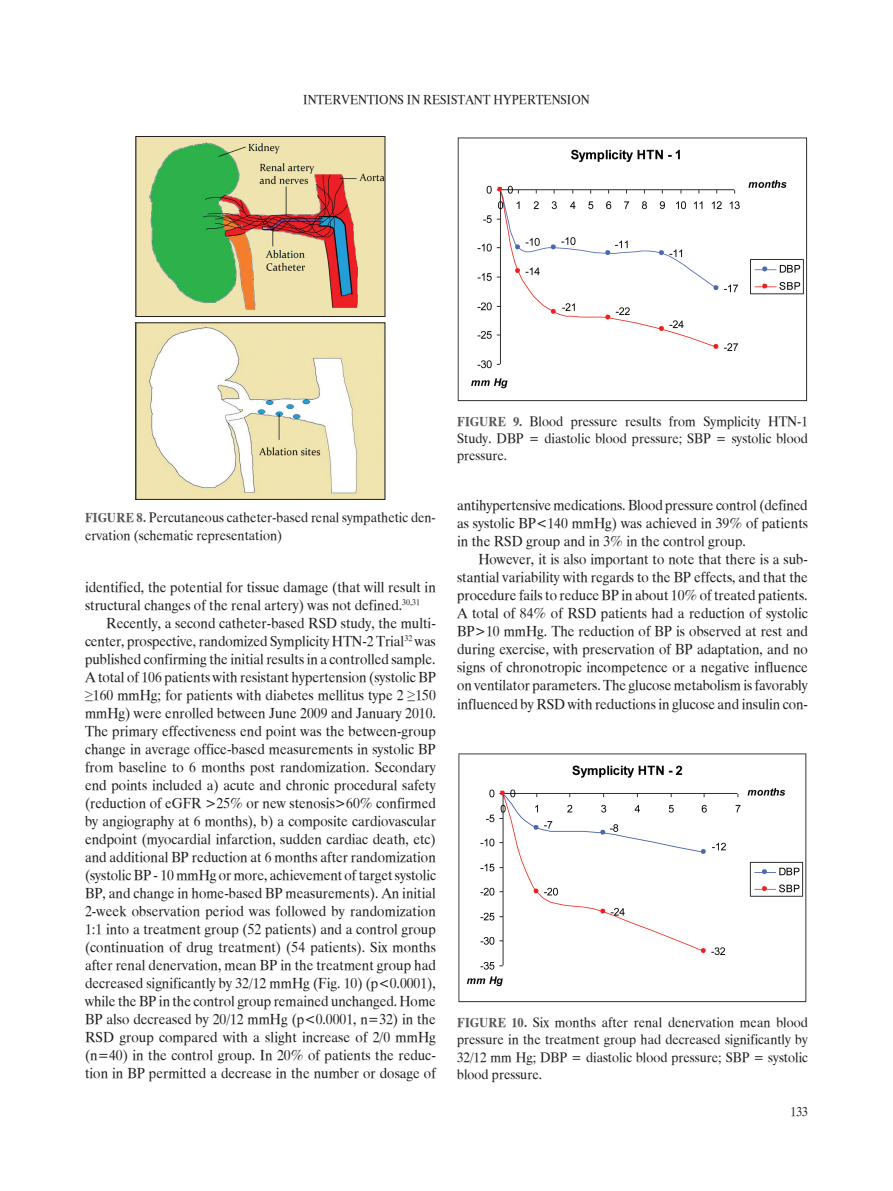
<style>
.page{position:relative;width:893px;height:1191px;background:#fff}
.page>*{position:absolute;margin:0;border:0;box-sizing:border-box;transform-origin:0 0}
._5-keimeno{font:15px/18px "UB Times";color:#231f20;text-align:justify;scale:.95 1}
.LEZANDA{font:14.25px/17.1px "UB Times";color:#231f20;text-align:justify;scale:.95 1}
.t1{font:13.5px "UB Times";color:#231f20;scale:.9 1}
.s1{font-family:"UB Times Bold";font-size:13.5px;color:#57585a}
.s2{font-family:"Times New Roman"}
</style>
<div class="page">
<img style="left:457px;top:137px;width:351px;height:265px">
<img style="left:458px;top:753px;width:349px;height:250px">
<img style="left:138px;top:324px;width:245px;height:174px">
<div style="left:136px;top:322px;width:249px;height:178px;border:1px solid #231f20"></div>
<img style="left:138px;top:138px;width:245px;height:177px">
<div style="left:136px;top:136px;width:249px;height:181px;border:1px solid #231f20"></div>
<p class="t1" style="left:303px;top:92px;width:320px">INTERVENTIONS IN RESISTANT HYPERTENSION</p>
<p class="LEZANDA" style="left:85px;top:509px;width:371px"><span class="s1">FIGURE 8.</span> Percutaneous catheter-based renal sympathetic den&shy;ervation (schematic representation)</p>
<p class="_5-keimeno" style="left:85px;top:578px;width:371px">identified, the potential for tissue damage (that will result in structural changes of the renal artery) was not defined.<sup>30,31</sup></p>
<p class="_5-keimeno" style="left:85px;top:614px;width:371px;text-indent:21px">Recently, a second catheter-based RSD study, the multi&shy;center, prospective, randomized Symplicity HTN-2 Trial<sup>32</sup> was published confirming the initial results in a controlled sample.<br>A total of 106 patients with resistant hypertension (systolic BP <span class="s2">≥</span>160 mmHg; for patients with diabetes mellitus type 2 <span class="s2">≥</span>150 mmHg) were enrolled between June 2009 and January 2010.<br>The primary effectiveness end point was the between-group change in average office-based measurements in systolic BP from baseline to 6 months post randomization. Secondary end points included a) acute and chronic procedural safety (reduction of eGFR &gt;25% or new stenosis&gt;60% confirmed by angiography at 6 months), b) a composite cardiovascular endpoint (myocardial infarction, sudden cardiac death, etc) and additional BP reduction at 6 months after randomization (systolic BP - 10 mmHg or more, achievement of target systolic BP, and change in home-based BP measurements). An initial 2-week observation period was followed by randomization 1:1 into a treatment group (52 patients) and a control group (continuation of drug treatment) (54 patients). Six months after renal denervation, mean BP in the treatment group had decreased significantly by 32/12 mmHg (Fig. 10) (p&lt;0.0001), while the BP in the control group remained unchanged. Home BP also decreased by 20/12 mmHg (p&lt;0.0001, n=32) in the RSD group compared with a slight increase of 2/0 mmHg (n=40) in the control group. In 20% of patients the reduc&shy;tion in BP permitted a decrease in the number or dosage of</p>
<p class="LEZANDA" style="left:457px;top:413px;width:371px"><span class="s1">FIGURE 9.</span> Blood pressure results from Symplicity HTN-1<br>Study. DBP = diastolic blood pressure; SBP = systolic blood pressure.</p>
<p class="_5-keimeno" style="left:457px;top:497px;width:371px">antihypertensive medications. Blood pressure control (defined as systolic BP&lt;140 mmHg) was achieved in 39% of patients in the RSD group and in 3% in the control group.</p>
<p class="_5-keimeno" style="left:457px;top:551px;width:371px;text-indent:21px">However, it is also important to note that there is a sub&shy;stantial variability with regards to the BP effects, and that the procedure fails to reduce BP in about 10% of treated patients.<br>A total of 84% of RSD patients had a reduction of systolic BP&gt;10 mmHg. The reduction of BP is observed at rest and during exercise, with preservation of BP adaptation, and no signs of chronotropic incompetence or a negative influence on ventilator parameters. The glucose metabolism is favorably influenced by RSD with reductions in glucose and insulin con-</p>
<p class="LEZANDA" style="left:457px;top:1014px;width:371px"><span class="s1">FIGURE 10.</span> Six months after renal denervation mean blood pressure in the treatment group had decreased significantly by 32/12 mm Hg; DBP = diastolic blood pressure; SBP = systolic blood pressure.</p>
<p class="t1" style="left:790px;top:1104px;width:21px">133</p>
</div>
